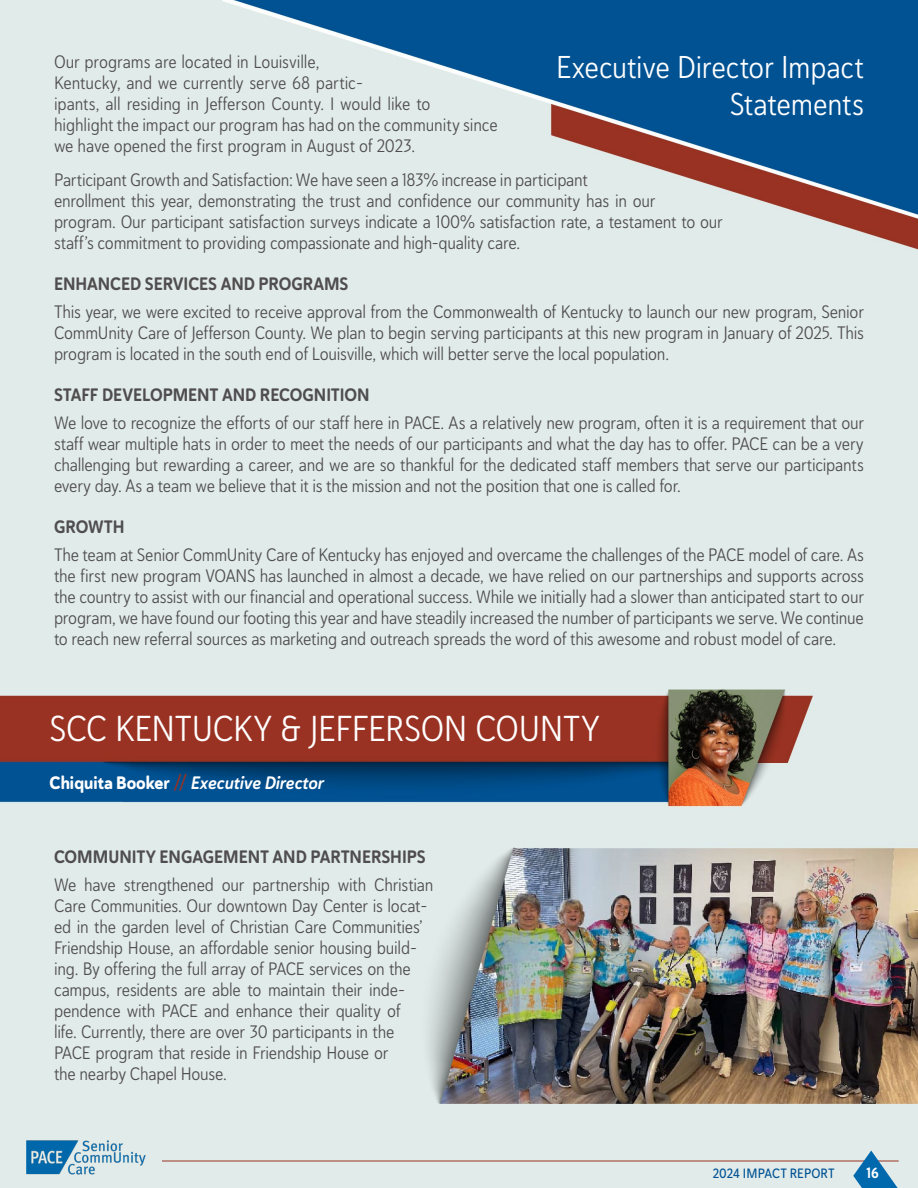
<style>
.page{position:relative;width:918px;height:1188px;background:#fff}
.page>*{position:absolute;margin:0;border:0;box-sizing:border-box;transform-origin:0 0}
.t1{font:36px "Haboro Soft Con Boo";letter-spacing:-.01em;color:#fff}
.t2{font:31.5px/37.8px "Haboro Soft Con Boo";letter-spacing:-.005em;color:#fff;text-align:right}
.t3{font:18px/21px "Haboro Soft Con Boo";letter-spacing:-.015em;color:#4f4d4d}
.t4{font:18px "Haboro Soft Con Bol";letter-spacing:-.005em;color:#4f4d4d}
.t5{font:18px "Haboro Soft Con Bol It";color:#fff}
.t6{font:15px "Haboro Soft Con Bol";color:#fff}
.t7{font:13.5px "Haboro Soft Con Med";letter-spacing:.005em;color:#005293}
.t8{font:500 12px "Montserrat";letter-spacing:.005em;color:#005293}
.s1{font-family:"Haboro Soft Con Ex B"}
.s2{font-family:"Montserrat";font-weight:500;color:#983222}
</style>
<div class="page">
<img style="left:0;top:0;width:918px;height:1188px">
<hr style="left:162px;top:1161px;width:737px;height:1px;background:#983222">
<svg style="left:853px;top:1151px;width:46px;height:37px;background:#6aa3c6"></svg>
<img style="left:22px;top:1137px;width:126px;height:39px">
<p class="t3" style="left:54px;top:51px;width:445px">Our programs are located in Louisville,<br>Kentucky, and we currently serve 68 partic-<br>ipants, all residing in Jefferson County. I would like to<br>highlight the impact our program has had on the community since we have opened the first program in August of 2023.</p>
<p class="t3" style="left:54px;top:169px;width:670px">Participant Growth and Satisfaction: We have seen a 183% increase in participant<br>enrollment this year, demonstrating the trust and confidence our community has in our<br>program. Our participant satisfaction surveys indicate a 100% satisfaction rate, a testament to our staff’s commitment to providing compassionate and high-quality care.</p>
<p class="t4" style="left:54px;top:272px;width:296px">ENHANCED SERVICES AND PROGRAMS</p>
<p class="t3" style="left:54px;top:301px;width:812px;text-align:justify">This year, we were excited to receive approval from the Commonwealth of Kentucky to launch our new program, Senior CommUnity Care of Jefferson County. We plan to begin serving participants at this new program in January of 2025. This program is located in the south end of Louisville, which will better serve the local population.</p>
<p class="t4" style="left:54px;top:383px;width:317px">STAFF DEVELOPMENT AND RECOGNITION</p>
<p class="t3" style="left:54px;top:412px;width:812px;text-align:justify">We love to recognize the efforts of our staff here in PACE. As a relatively new program, often it is a requirement that our staff wear multiple hats in order to meet the needs of our participants and what the day has to offer. PACE can be a very challenging but rewarding a career, and we are so thankful for the dedicated staff members that serve our participants every day. As a team we believe that it is the mission and not the position that one is called for.</p>
<p class="t4" style="left:54px;top:515px;width:72px">GROWTH</p>
<p class="t3" style="left:54px;top:544px;width:812px;text-align:justify">The team at Senior CommUnity Care of Kentucky has enjoyed and overcame the challenges of the PACE model of care. As the first new program VOANS has launched in almost a decade, we have relied on our partnerships and supports across the country to assist with our financial and operational success. While we initially had a slower than anticipated start to our program, we have found our footing this year and have steadily increased the number of participants we serve. We continue to reach new referral sources as marketing and outreach spreads the word of this awesome and robust model of care.</p>
<h2 class="t2" style="left:556px;top:47px;width:309px">Executive Director Impact<br>Statements</h2>
<h1 class="t1" style="left:50px;top:704px;width:552px">SCC KENTUCKY &amp; JEFFERSON COUNTY</h1>
<p class="t5" style="left:50px;top:771px;width:276px"><span class="s1">Chiquita Booker</span> <span class="s2">//</span> Executive Director</p>
<p class="t4" style="left:54px;top:845px;width:373px">COMMUNITY ENGAGEMENT AND PARTNERSHIPS</p>
<p class="t3" style="left:54px;top:874px;width:381px">We have strengthened our partnership with Christian Care Communities. Our downtown Day Center is locat&shy;ed in the garden level of Christian Care Communities’ Friendship House, an affordable senior housing build&shy;ing. By offering the full array of PACE services on the campus, residents are able to maintain their inde&shy;pendence with PACE and enhance their quality of<br>life. Currently, there are over 30 participants in the PACE program that reside in Friendship House or<br>the nearby Chapel House.</p>
<p class="t7" style="left:713px;top:1164px;width:123px">2024 IMPACT REPORT</p>
<p class="t6" style="left:866px;top:1163px;width:14px">16</p>
<p class="t8" style="left:693px;top:1167px;width:141px">2024 IMPACT REPORT</p>
</div>
